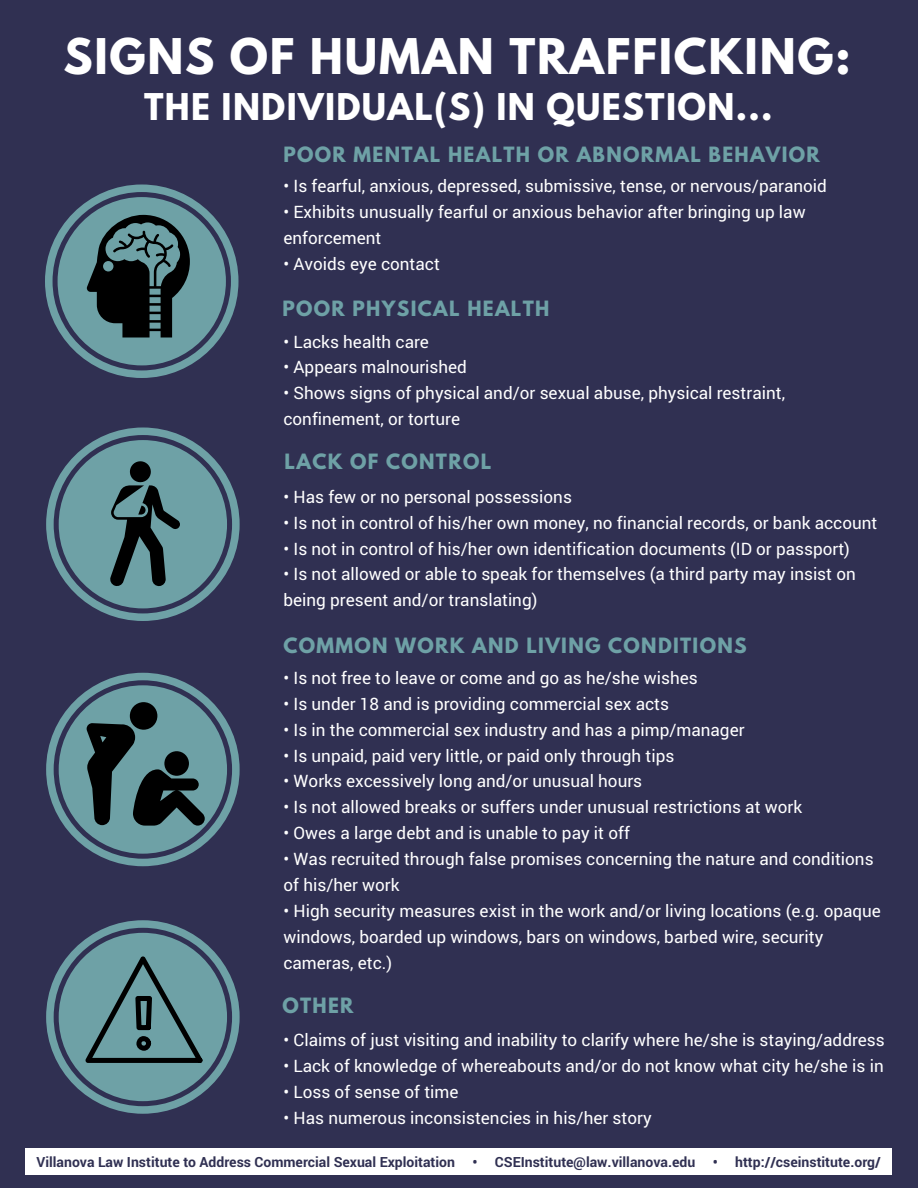
<style>
.page{position:relative;width:918px;height:1188px;background:#303052}
.page>*{position:absolute;margin:0;border:0;box-sizing:border-box;transform-origin:0 0}
.t1{font:700 43.65px "League Spartan";letter-spacing:.04em;color:#fff}
.t2{font:700 32.7px "League Spartan";letter-spacing:.04em;color:#fff}
.t3{font:700 18.75px "League Spartan";letter-spacing:.07em;color:#6ea1a6}
.t4{font:17.1px/25.8px "Roboto";color:#fff}
.t5{font:700 13.95px "Roboto";color:#303052}
</style>
<div class="page">
<svg style="left:46px;top:920px;width:194px;height:194px"></svg>
<svg style="left:46px;top:673px;width:194px;height:193px"></svg>
<svg style="left:46px;top:428px;width:194px;height:193px"></svg>
<svg style="left:45px;top:184px;width:193px;height:194px"></svg>
<div style="left:26px;top:1148px;width:866px;height:26px;background:#fff"></div>
<h1 class="t1" style="left:63px;top:35px;width:789px">SIGNS OF HUMAN TRAFFICKING:</h1>
<h2 class="t2" style="left:144px;top:91px;width:630px">THE INDIVIDUAL(S) IN QUESTION...</h2>
<p class="t3" style="left:283px;top:145px;width:538px">POOR MENTAL HEALTH OR ABNORMAL BEHAVIOR</p>
<p class="t4" style="left:283px;top:173px;width:545px">• Is fearful, anxious, depressed, submissive, tense, or nervous/paranoid</p>
<p class="t4" style="left:283px;top:199px;width:524px">• Exhibits unusually fearful or anxious behavior after bringing up law enforcement</p>
<p class="t4" style="left:283px;top:250px;width:158px">• Avoids eye contact</p>
<p class="t3" style="left:282px;top:299px;width:269px">POOR PHYSICAL HEALTH</p>
<p class="t4" style="left:283px;top:328px;width:147px">• Lacks health care</p>
<p class="t4" style="left:283px;top:354px;width:185px">• Appears malnourished</p>
<p class="t4" style="left:283px;top:380px;width:503px">• Shows signs of physical and/or sexual abuse, physical restraint, confinement, or torture</p>
<p class="t3" style="left:285px;top:452px;width:208px">LACK OF CONTROL</p>
<p class="t4" style="left:283px;top:483px;width:290px">• Has few or no personal possessions</p>
<p class="t4" style="left:283px;top:509px;width:595px">• Is not in control of his/her own money, no financial records, or bank account</p>
<p class="t4" style="left:283px;top:535px;width:568px">• Is not in control of his/her own identification documents (ID or passport)</p>
<p class="t4" style="left:283px;top:561px;width:574px">• Is not allowed or able to speak for themselves (a third party may insist on being present and/or translating)</p>
<p class="t3" style="left:283px;top:636px;width:465px">COMMON WORK AND LIVING CONDITIONS</p>
<p class="t4" style="left:283px;top:664px;width:416px">• Is not free to leave or come and go as he/she wishes</p>
<p class="t4" style="left:283px;top:690px;width:387px">• Is under 18 and is providing commercial sex acts</p>
<p class="t4" style="left:283px;top:716px;width:463px">• Is in the commercial sex industry and has a pimp/manager</p>
<p class="t4" style="left:283px;top:742px;width:392px">• Is unpaid, paid very little, or paid only through tips</p>
<p class="t4" style="left:283px;top:768px;width:360px">• Works excessively long and/or unusual hours</p>
<p class="t4" style="left:283px;top:794px;width:520px">• Is not allowed breaks or suffers under unusual restrictions at work</p>
<p class="t4" style="left:283px;top:820px;width:348px">• Owes a large debt and is unable to pay it off</p>
<p class="t4" style="left:283px;top:846px;width:592px">• Was recruited through false promises concerning the nature and conditions of his/her work</p>
<p class="t4" style="left:283px;top:897px;width:599px">• High security measures exist in the work and/or living locations (e.g. opaque windows, boarded up windows, bars on windows, barbed wire, security cameras, etc.)</p>
<p class="t3" style="left:282px;top:996px;width:73px">OTHER</p>
<p class="t4" style="left:283px;top:1027px;width:603px">• Claims of just visiting and inability to clarify where he/she is staying/address</p>
<p class="t4" style="left:283px;top:1053px;width:602px">• Lack of knowledge of whereabouts and/or do not know what city he/she is in</p>
<p class="t4" style="left:283px;top:1078px;width:177px">• Loss of sense of time</p>
<p class="t4" style="left:283px;top:1104px;width:370px">• Has numerous inconsistencies in his/her story</p>
<p class="t5" style="left:37px;top:1152px;width:846px">Villanova Law Institute to Address Commercial Sexual Exploitation • CSEInstitute@law.villanova.edu • http://cseinstitute.org/</p>
</div>
